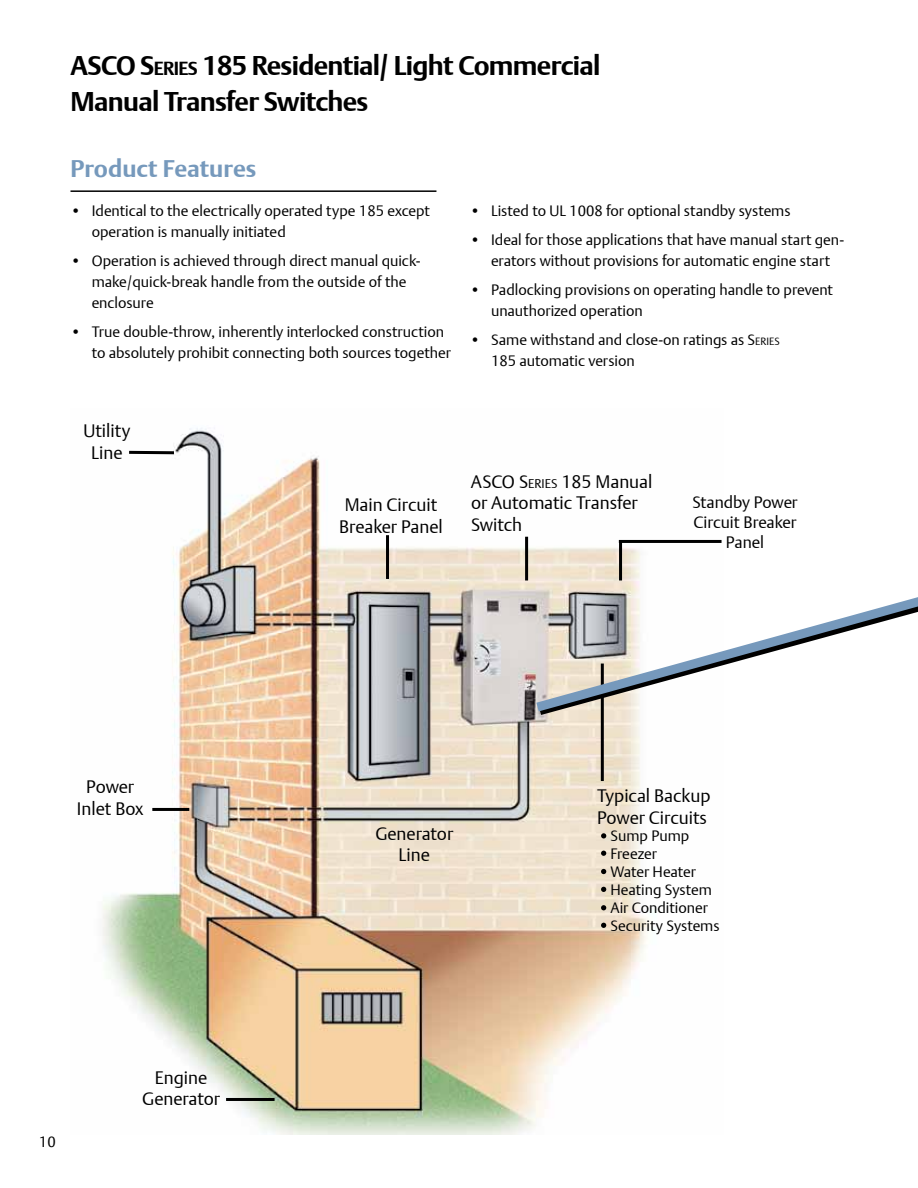
<style>
.page{position:relative;width:918px;height:1188px;background:#fff}
.page>*{position:absolute;margin:0;border:0;box-sizing:border-box;transform-origin:0 0}
.t1{font:700 27px/36px "DTL Argo T";letter-spacing:-.025em;color:#000}
.t2{font:700 24px "DTL Argo T";color:#7699bc}
.t3{font:18px/21.6px "DTL Argo T Light";color:#000;text-align:center}
.t4{font:16.5px/19.8px "DTL Argo T Light";color:#000;text-align:center}
.t5{font:15px/21px "DTL Argo T Light";color:#000}
.s1{font-size:18.9px}
.s2{font-style:inherit}
.s3{font-size:10.5px}
.s4{font-size:12.6px}
</style>
<div class="page">
<img style="left:102px;top:428px;width:619px;height:706px">
<hr style="left:70px;top:190px;width:366px;height:2px;background:#000">
<hr style="left:152px;top:808px;width:37px;height:3px;background:#000">
<hr style="left:129px;top:451px;width:45px;height:3px;background:#000">
<hr style="left:601px;top:664px;width:3px;height:117px;background:#000">
<hr style="left:386px;top:535px;width:3px;height:44px;background:#000">
<svg style="left:601px;top:833px;width:5px;height:6px"></svg>
<svg style="left:601px;top:851px;width:5px;height:5px"></svg>
<svg style="left:601px;top:869px;width:5px;height:5px"></svg>
<svg style="left:601px;top:887px;width:5px;height:5px"></svg>
<svg style="left:601px;top:905px;width:5px;height:5px"></svg>
<svg style="left:601px;top:923px;width:5px;height:5px"></svg>
<hr style="left:226px;top:1098px;width:49px;height:3px;background:#000">
<hr style="left:619px;top:540px;width:3px;height:40px;background:#000">
<hr style="left:619px;top:540px;width:103px;height:3px;background:#000">
<hr style="left:525px;top:537px;width:3px;height:43px;background:#000">
<svg style="left:525px;top:564px;width:196px;height:160px"></svg>
<svg style="left:527px;top:562px;width:391px;height:156px"></svg>
<h1 class="t1" style="left:70px;top:47px;width:531px">ASCO S<span class="s1">ERIES</span> 185 Residential/ Light Commercial<br>Manual Transfer Switches</h1>
<h2 class="t2" style="left:70px;top:154px;width:187px">Product Features</h2>
<p class="t5" style="left:92px;top:200px;width:340px;text-indent:-21px">• Identical to the electrically operated type 185 except operation is manually initiated</p>
<p class="t5" style="left:92px;top:250px;width:330px;text-indent:-21px">• Operation is achieved through direct manual quick&shy;make/quick-break handle from the outside of the enclosure</p>
<p class="t5" style="left:92px;top:321px;width:361px;text-indent:-21px">• True double-throw, inherently interlocked construction to absolutely prohibit connecting both sources together</p>
<p class="t5" style="left:470px;top:200px;width:322px">• Listed to UL 1008 for optional standby systems</p>
<p class="t5" style="left:470px;top:229px;width:376px;text-align:center">• Ideal for those applications that have manual start gen&shy;erators without provisions for automatic engine start</p>
<p class="t5" style="left:491px;top:279px;width:343px;text-indent:-21px">• Padlocking provisions on operating handle to prevent unauthorized operation</p>
<p class="t5" style="left:491px;top:329px;width:289px;text-indent:-21px">• Same withstand and close-on ratings as <span class="s2">S</span><span class="s3">ERIES<br></span>185 automatic version</p>
<p class="t3" style="left:83px;top:420px;width:48px">Utility<br>Line</p>
<p class="t3" style="left:339px;top:494px;width:105px">Main Circuit<br>Breaker Panel</p>
<p class="t3" style="left:471px;top:470px;width:183px;text-align:left">ASCO <span class="s2">S</span><span class="s4">ERIES</span> 185 Manual or Automatic Transfer<br>Switch</p>
<p class="t4" style="left:692px;top:493px;width:107px">Standby Power<br>Circuit Breaker<br>Panel</p>
<p class="t3" style="left:77px;top:776px;width:68px">Power<br>Inlet Box</p>
<p class="t5" style="left:39px;top:1131px;width:18px">10</p>
<p class="t3" style="left:142px;top:1066px;width:79px">Engine<br>Generator</p>
<p class="t3" style="left:375px;top:823px;width:79px">Generator<br>Line</p>
<p class="t3" style="left:597px;top:785px;width:115px;text-align:left">Typical Backup<br>Power Circuits</p>
<p class="t5" style="left:611px;top:827px;width:111px;line-height:18px">Sump Pump<br>Freezer<br>Water Heater<br>Heating System<br>Air Conditioner<br>Security Systems</p>
</div>
